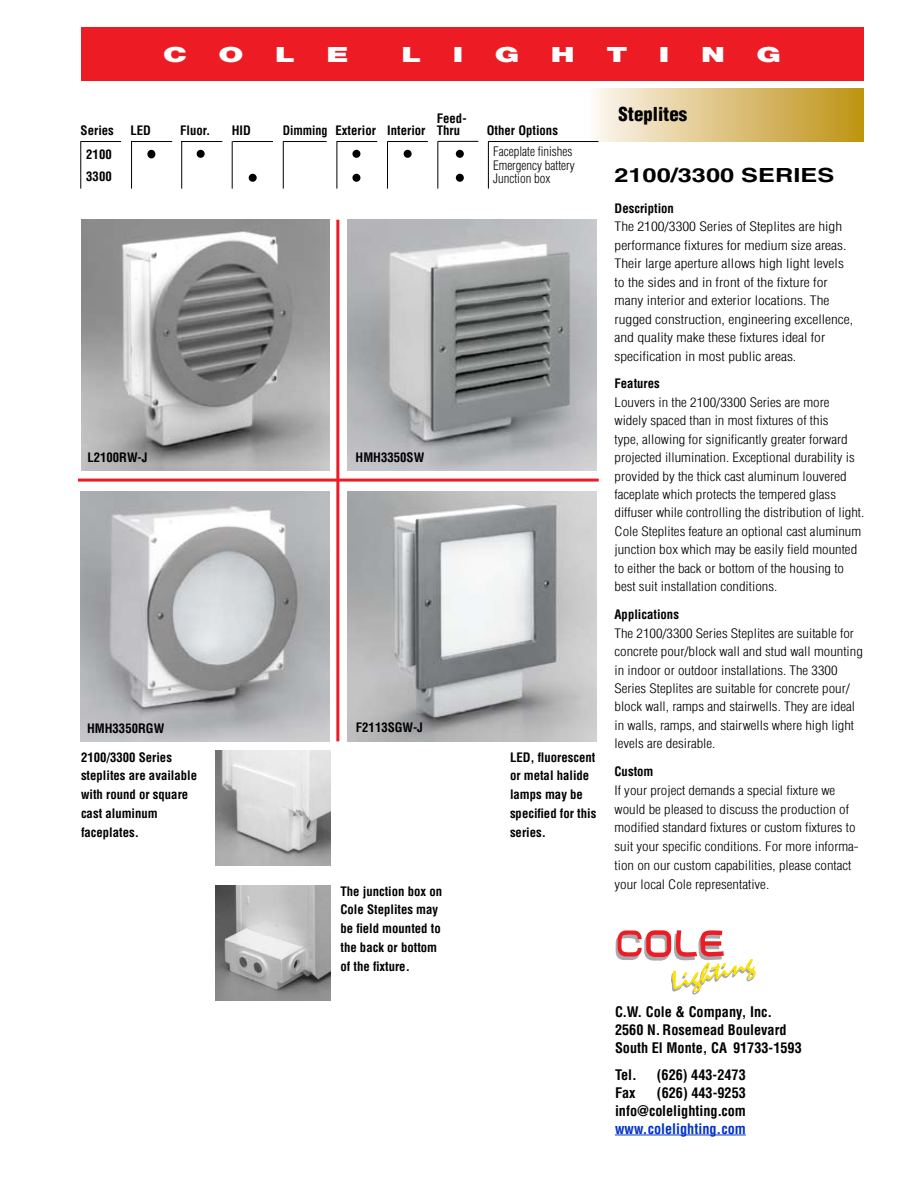
<style>
.page{position:relative;width:918px;height:1188px;background:#fff}
.page>*{position:absolute;margin:0;border:0;box-sizing:border-box;transform-origin:0 0}
.t1{font:900 21px "Helvetica Neue";color:#fff;scale:1.5 1}
.t2{font:700 19.5px "Helvetica";color:#000;scale:1.3 1}
.t3{font:900 condensed 18.75px "Helvetica";color:#000}
.t4{font:700 condensed 14.25px/18px "Helvetica";color:#000}
.t5{font:700 condensed 14.25px "Helvetica";color:#0032c8}
.t6{font:300 condensed 12.75px/18.5px "Helvetica";color:#000;scale:1.15 1}
.t7{font:700 condensed 12.75px/18.8px "Helvetica";color:#000}
.t8{font:300 condensed 12.75px/18.5px "Helvetica";color:#000;scale:1.2 1}
.t9{font:300 condensed 12.75px/13.5px "Helvetica";color:#000}
.t10{font:700 condensed 12.75px "Helvetica";color:#000;scale:.95 1}
</style>
<div class="page">
<img style="left:347px;top:491px;width:250px;height:250px">
<img style="left:81px;top:492px;width:249px;height:249px">
<img style="left:347px;top:220px;width:250px;height:250px">
<div style="left:587px;top:88px;width:277px;height:54px;background:linear-gradient(to right,#fef7f4,#be9212)"></div>
<div style="left:81px;top:27px;width:783px;height:53px;background:#ed1c24"></div>
<hr style="left:81px;top:141px;width:1px;height:48px;background:#000">
<hr style="left:81px;top:141px;width:40px;height:1px;background:#000">
<hr style="left:131px;top:141px;width:41px;height:1px;background:#000">
<hr style="left:131px;top:141px;width:1px;height:48px;background:#000">
<hr style="left:181px;top:141px;width:1px;height:48px;background:#000">
<hr style="left:181px;top:141px;width:41px;height:1px;background:#000">
<hr style="left:232px;top:141px;width:41px;height:1px;background:#000">
<hr style="left:232px;top:141px;width:1px;height:48px;background:#000">
<hr style="left:283px;top:141px;width:1px;height:48px;background:#000">
<hr style="left:283px;top:141px;width:44px;height:1px;background:#000">
<hr style="left:337px;top:141px;width:1px;height:48px;background:#000">
<hr style="left:337px;top:141px;width:40px;height:1px;background:#000">
<hr style="left:387px;top:141px;width:1px;height:48px;background:#000">
<hr style="left:387px;top:141px;width:41px;height:1px;background:#000">
<hr style="left:438px;top:141px;width:1px;height:48px;background:#000">
<hr style="left:488px;top:141px;width:111px;height:1px;background:#000">
<div style="left:404px;top:150px;width:8px;height:8px;background:#000;border-radius:50%"></div>
<div style="left:147px;top:150px;width:8px;height:8px;background:#000;border-radius:50%"></div>
<div style="left:352px;top:150px;width:8px;height:8px;background:#000;border-radius:50%"></div>
<hr style="left:488px;top:141px;width:1px;height:48px;background:#000">
<hr style="left:438px;top:141px;width:40px;height:1px;background:#000">
<div style="left:197px;top:150px;width:8px;height:8px;background:#000;border-radius:50%"></div>
<img style="left:215px;top:885px;width:115px;height:115px">
<img style="left:215px;top:750px;width:115px;height:115px">
<img style="left:81px;top:219px;width:248px;height:251px">
<hr style="left:78px;top:479px;width:521px;height:3px;background:#ed1c24">
<hr style="left:336px;top:220px;width:3px;height:521px;background:#ed1c24">
<div style="left:249px;top:174px;width:8px;height:8px;background:#000;border-radius:50%"></div>
<div style="left:352px;top:174px;width:8px;height:8px;background:#000;border-radius:50%"></div>
<div style="left:456px;top:150px;width:8px;height:8px;background:#000;border-radius:50%"></div>
<div style="left:456px;top:174px;width:8px;height:8px;background:#000;border-radius:50%"></div>
<hr style="left:615px;top:1135px;width:131px;height:1px;background:#0032c8">
<svg style="left:615px;top:930px;width:141px;height:65px"></svg>
<h1 class="t1" style="left:163px;top:42px;width:17px">C</h1>
<h1 class="t1" style="left:219px;top:42px;width:18px">O</h1>
<h1 class="t1" style="left:275px;top:42px;width:15px">L</h1>
<h1 class="t1" style="left:327px;top:42px;width:16px">E</h1>
<h1 class="t1" style="left:401px;top:42px;width:15px">L</h1>
<h1 class="t1" style="left:453px;top:42px;width:8px">I</h1>
<h1 class="t1" style="left:495px;top:42px;width:18px">G</h1>
<h1 class="t1" style="left:551px;top:42px;width:17px">H</h1>
<h1 class="t1" style="left:606px;top:42px;width:16px">T</h1>
<h1 class="t1" style="left:659px;top:42px;width:8px">I</h1>
<h1 class="t1" style="left:701px;top:42px;width:17px">N</h1>
<h1 class="t1" style="left:757px;top:42px;width:18px">G</h1>
<p class="t7" style="left:437px;top:109px;width:31px">Feed-</p>
<p class="t7" style="left:81px;top:121px;width:35px">Series</p>
<p class="t7" style="left:131px;top:121px;width:22px">LED</p>
<p class="t7" style="left:180px;top:121px;width:32px">Fluor.</p>
<p class="t7" style="left:232px;top:121px;width:21px">HID</p>
<p class="t7" style="left:336px;top:121px;width:42px">Exterior</p>
<p class="t10" style="left:283px;top:123px;width:48px">Dimming</p>
<p class="t7" style="left:387px;top:121px;width:74px">Interior Thru</p>
<p class="t7" style="left:487px;top:121px;width:73px">Other Options</p>
<p class="t7" style="left:86px;top:143px;width:27px;line-height:22.5px">2100<br>3300</p>
<p class="t9" style="left:493px;top:145px;width:83px">Faceplate finishes<br>Emergency battery<br>Junction box</p>
<p class="t7" style="left:87px;top:448px;width:61px">L2100RW-J</p>
<p class="t7" style="left:356px;top:448px;width:70px">HMH3350SW</p>
<p class="t7" style="left:87px;top:719px;width:79px">HMH3350RGW</p>
<p class="t7" style="left:81px;top:748px;width:118px">2100/3300 Series steplites are available with round or square cast aluminum faceplates.</p>
<p class="t7" style="left:356px;top:718px;width:69px">F2113SGW-J</p>
<p class="t7" style="left:341px;top:881px;width:103px">The junction box on<br>Cole Steplites may be field mounted to the back or bottom of the fixture.</p>
<p class="t7" style="left:510px;top:748px;width:88px">LED, fluorescent or metal halide lamps may be specified for this series.</p>
<h3 class="t3" style="left:618px;top:102px;width:70px">Steplites</h3>
<h2 class="t2" style="left:614px;top:163px;width:171px">2100/3300 SERIES</h2>
<p class="t7" style="left:615px;top:199px;width:61px">Description</p>
<p class="t8" style="left:615px;top:218px;width:200px">The 2100/3300 Series of Steplites are high performance fixtures for medium size areas.<br>Their large aperture allows high light levels to the sides and in front of the fixture for many interior and exterior locations. The rugged construction, engineering excellence, and quality make these fixtures ideal for specification in most public areas.</p>
<p class="t7" style="left:615px;top:374px;width:47px">Features</p>
<p class="t6" style="left:615px;top:393px;width:219px">Louvers in the 2100/3300 Series are more widely spaced than in most fixtures of this<br>type, allowing for significantly greater forward projected illumination. Exceptional durability is provided by the thick cast aluminum louvered faceplate which protects the tempered glass diffuser while controlling the distribution of light.<br>Cole Steplites feature an optional cast aluminum junction box which may be easily field mounted to either the back or bottom of the housing to best suit installation conditions.</p>
<p class="t7" style="left:615px;top:605px;width:66px">Applications</p>
<p class="t6" style="left:615px;top:624px;width:217px">The 2100/3300 Series Steplites are suitable for concrete pour/block wall and stud wall mounting in indoor or outdoor installations. The 3300<br>Series Steplites are suitable for concrete pour/ block wall, ramps and stairwells. They are ideal in walls, ramps, and stairwells where high light levels are desirable.</p>
<p class="t7" style="left:615px;top:762px;width:40px">Custom</p>
<p class="t6" style="left:615px;top:781px;width:214px">If your project demands a special fixture we would be pleased to discuss the production of modified standard fixtures or custom fixtures to suit your specific conditions. For more informa&shy;tion on our custom capabilities, please contact your local Cole representative.</p>
<p class="t4" style="left:615px;top:1002px;width:188px">C.W. Cole &amp; Company, Inc.<br>2560 N. Rosemead Boulevard<br>South El Monte, CA 91733-1593</p>
<p class="t4" style="left:615px;top:1065px;width:23px">Tel.</p>
<p class="t4" style="left:657px;top:1065px;width:91px">(626) 443-2473</p>
<p class="t4" style="left:615px;top:1083px;width:22px">Fax</p>
<p class="t4" style="left:615px;top:1083px;width:133px;text-align:right">(626) 443-9253 info@colelighting.com</p>
<p class="t5" style="left:615px;top:1119px;width:132px">www.colelighting.com</p>
</div>
